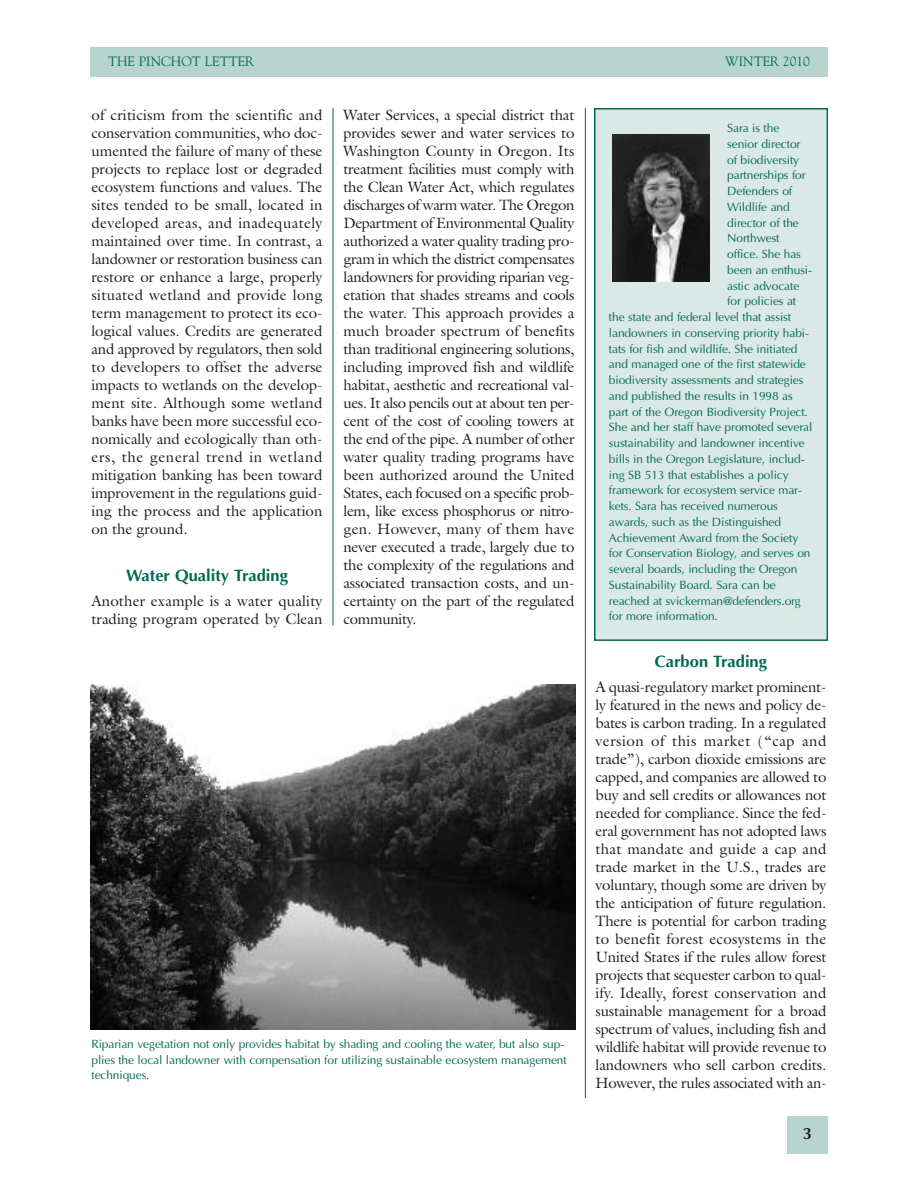
<style>
.page{position:relative;width:918px;height:1188px;background:#fff}
.page>*{position:absolute;margin:0;border:0;box-sizing:border-box;transform-origin:0 0}
.t1{font:700 16.5px "Optima";color:#006951}
.t2{font:700 16.5px "Optima";color:#231f20}
.t3{font:15px/18px "Galliard";letter-spacing:-.005em;color:#231f20;text-align:justify}
.t4{font:13.5px "Goudy";color:#006951}
.t5{font:12px/15.8px "Optima";letter-spacing:-.01em;color:#006951}
</style>
<div class="page">
<hr style="left:333px;top:108px;width:1px;height:518px;background:#006951">
<hr style="left:585px;top:108px;width:1px;height:990px;background:#006951">
<div style="left:90px;top:47px;width:738px;height:29px;background:#b8d4ce"></div>
<div style="left:787px;top:1117px;width:41px;height:37px;background:#b8d4ce"></div>
<div style="left:596px;top:110px;width:230px;height:529px;background:#dae9e5"></div>
<div style="left:594px;top:108px;width:234px;height:533px;border:2px solid #006951"></div>
<img style="left:613px;top:135px;width:96px;height:147px">
<img style="left:90px;top:685px;width:486px;height:344px">
<p class="t4" style="left:108px;top:53px;width:148px">THE PINCHOT LETTER</p>
<p class="t4" style="left:725px;top:53px;width:86px">WINTER 2010</p>
<p class="t3" style="left:91px;top:106px;width:233px">of criticism from the scientific and conservation communities, who doc&shy;umented the failure of many of these projects to replace lost or degraded ecosystem functions and values. The sites tended to be small, located in developed areas, and inadequately maintained over time. In contrast, a landowner or restoration business can restore or enhance a large, properly situated wetland and provide long term management to protect its eco&shy;logical values. Credits are generated and approved by regulators, then sold to developers to offset the adverse impacts to wetlands on the develop&shy;ment site. Although some wetland banks have been more successful eco&shy;nomically and ecologically than oth&shy;ers, the general trend in wetland mitigation banking has been toward improvement in the regulations guid&shy;ing the process and the application on the ground.</p>
<p class="t1" style="left:126px;top:565px;width:163px">Water Quality Trading</p>
<p class="t3" style="left:92px;top:592px;width:233px">Another example is a water quality trading program operated by Clean</p>
<p class="t3" style="left:343px;top:106px;width:233px">Water Services, a special district that provides sewer and water services to Washington County in Oregon. Its treatment facilities must comply with the Clean Water Act, which regulates discharges of warm water. The Oregon Department of Environmental Quality authorized a water quality trading pro&shy;gram in which the district compensates landowners for providing riparian veg&shy;etation that shades streams and cools the water. This approach provides a much broader spectrum of benefits than traditional engineering solutions, including improved fish and wildlife habitat, aesthetic and recreational val&shy;ues. It also pencils out at about ten per&shy;cent of the cost of cooling towers at the end of the pipe. A number of other water quality trading programs have been authorized around the United States, each focused on a specific prob&shy;lem, like excess phosphorus or nitro&shy;gen. However, many of them have never executed a trade, largely due to the complexity of the regulations and associated transaction costs, and un&shy;certainty on the part of the regulated community.</p>
<p class="t5" style="left:91px;top:1036px;width:477px">Riparian vegetation not only provides habitat by shading and cooling the water, but also sup&shy;plies the local landowner with compensation for utilizing sustainable ecosystem management techniques.</p>
<p class="t5" style="left:727px;top:120px;width:54px">Sara is the</p>
<p class="t5" style="left:727px;top:136px;width:75px">senior director</p>
<p class="t5" style="left:727px;top:152px;width:74px">of biodiversity</p>
<p class="t5" style="left:727px;top:167px;width:80px">partnerships for</p>
<p class="t5" style="left:727px;top:183px;width:67px">Defenders of</p>
<p class="t5" style="left:727px;top:199px;width:64px">Wildlife and</p>
<p class="t5" style="left:727px;top:215px;width:73px">director of the</p>
<p class="t5" style="left:727px;top:230px;width:54px">Northwest</p>
<p class="t5" style="left:727px;top:246px;width:75px">office. She has</p>
<p class="t5" style="left:727px;top:262px;width:86px">been an enthusi-</p>
<p class="t5" style="left:727px;top:278px;width:74px">astic advocate</p>
<p class="t5" style="left:727px;top:293px;width:71px">for policies at</p>
<p class="t5" style="left:609px;top:309px;width:184px">the state and federal level that assist</p>
<p class="t5" style="left:609px;top:325px;width:202px">landowners in conserving priority habi-</p>
<p class="t5" style="left:609px;top:341px;width:190px">tats for fish and wildlife. She initiated</p>
<p class="t5" style="left:609px;top:356px;width:198px">and managed one of the first statewide</p>
<p class="t5" style="left:609px;top:372px;width:196px">biodiversity assessments and strategies</p>
<p class="t5" style="left:609px;top:388px;width:185px">and published the results in 1998 as</p>
<p class="t5" style="left:609px;top:404px;width:201px">part of the Oregon Biodiversity Project.</p>
<p class="t5" style="left:609px;top:419px;width:205px">She and her staff have promoted several</p>
<p class="t5" style="left:609px;top:435px;width:197px">sustainability and landowner incentive</p>
<p class="t5" style="left:609px;top:451px;width:197px">bills in the Oregon Legislature, includ-</p>
<p class="t5" style="left:609px;top:467px;width:181px">ing SB 513 that establishes a policy</p>
<p class="t5" style="left:609px;top:482px;width:195px">framework for ecosystem service mar-</p>
<p class="t5" style="left:609px;top:498px;width:170px">kets. Sara has received numerous</p>
<p class="t5" style="left:609px;top:514px;width:174px">awards, such as the Distinguished</p>
<p class="t5" style="left:609px;top:530px;width:191px">Achievement Award from the Society</p>
<p class="t5" style="left:609px;top:545px;width:203px">for Conservation Biology, and serves on</p>
<p class="t5" style="left:609px;top:561px;width:190px">several boards, including the Oregon</p>
<p class="t5" style="left:609px;top:577px;width:168px">Sustainability Board. Sara can be</p>
<p class="t5" style="left:609px;top:593px;width:193px">reached at svickerman@defenders.org</p>
<p class="t5" style="left:609px;top:608px;width:110px">for more information.</p>
<p class="t1" style="left:655px;top:652px;width:114px">Carbon Trading</p>
<p class="t3" style="left:595px;top:678px;width:233px">A quasi-regulatory market prominent&shy;ly featured in the news and policy de&shy;bates is carbon trading. In a regulated version of this market (“cap and trade”), carbon dioxide emissions are capped, and companies are allowed to buy and sell credits or allowances not needed for compliance. Since the fed&shy;eral government has not adopted laws that mandate and guide a cap and trade market in the U.S., trades are voluntary, though some are driven by the anticipation of future regulation.<br>There is potential for carbon trading to benefit forest ecosystems in the United States if the rules allow forest projects that sequester carbon to qual&shy;ify. Ideally, forest conservation and sustainable management for a broad spectrum of values, including fish and wildlife habitat will provide revenue to landowners who sell carbon credits.<br>However, the rules associated with an-</p>
<p class="t2" style="left:803px;top:1124px;width:11px">3</p>
</div>
